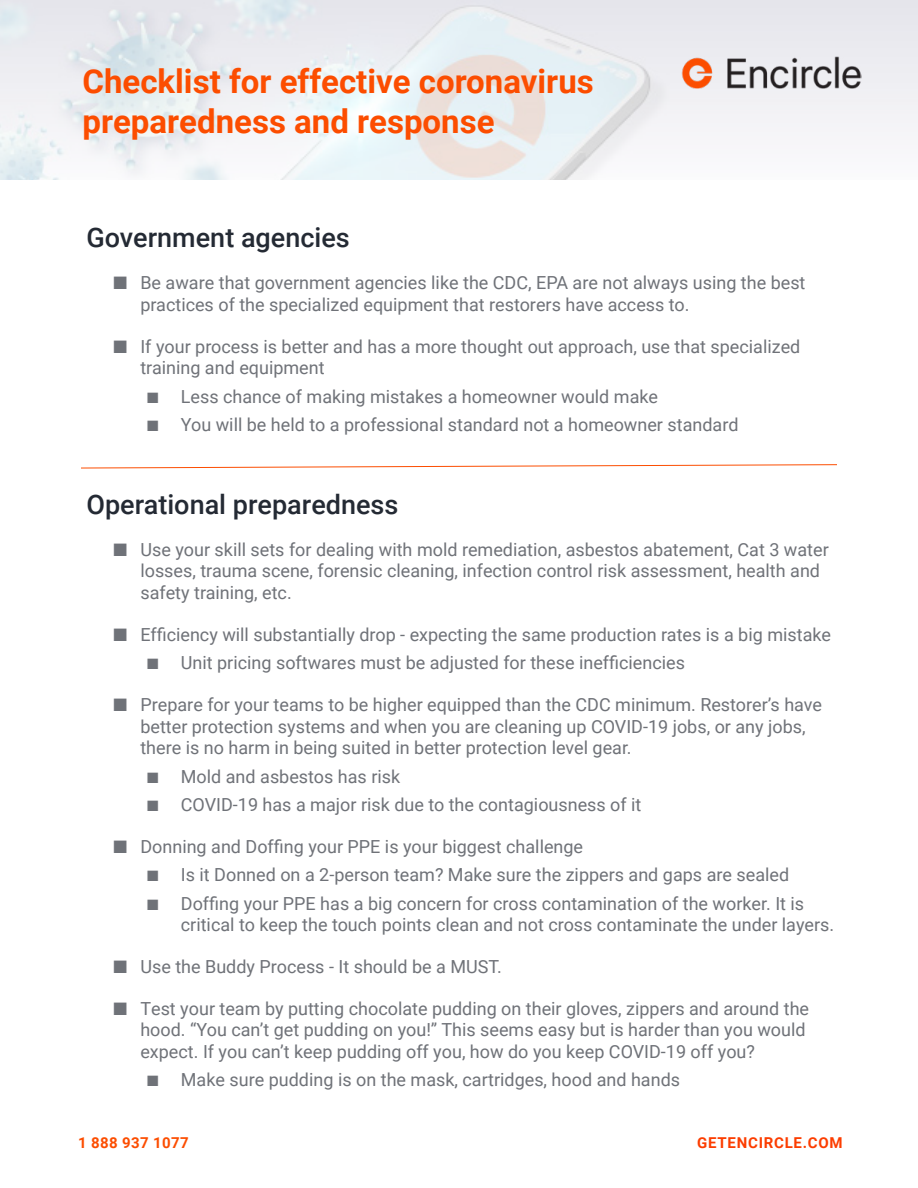
<style>
.page{position:relative;width:918px;height:1188px;background:#fff}
.page>*{position:absolute;margin:0;border:0;box-sizing:border-box;transform-origin:0 0}
.t1{font:700 33px/39.6px "Roboto";color:#fc4d00}
.t2{font:500 27px "Roboto";color:#242a34}
.t3{font:18px/21.6px "Roboto";color:#6f7278}
.t4{font:700 15px "Roboto";letter-spacing:.05em;color:#fc3d00}
.t5{font:700 15px "Roboto";letter-spacing:.025em;color:#fc4d00}
</style>
<div class="page">
<img style="left:0;top:0;width:918px;height:180px">
<img style="left:681px;top:56px;width:180px;height:32px">
<svg style="left:81px;top:464px;width:756px;height:5px"></svg>
<h1 class="t1" style="left:82px;top:60px;width:513px">Checklist for effective coronavirus preparedness and response</h1>
<h2 class="t2" style="left:86px;top:219px;width:265px">Government agencies</h2>
<p class="t3" style="left:140px;top:271px;width:667px;text-indent:-27px">■ Be aware that government agencies like the CDC, EPA are not always using the best practices of the specialized equipment that restorers have access to.</p>
<p class="t3" style="left:140px;top:335px;width:662px;text-indent:-27px">■ If your process is better and has a more thought out approach, use that specialized training and equipment</p>
<p class="t3" style="left:147px;top:385px;width:512px">■ Less chance of making mistakes a homeowner would make</p>
<p class="t3" style="left:147px;top:413px;width:593px">■ You will be held to a professional standard not a homeowner standard</p>
<h2 class="t2" style="left:86px;top:485px;width:314px">Operational preparedness</h2>
<p class="t3" style="left:140px;top:538px;width:690px;text-indent:-27px">■ Use your skill sets for dealing with mold remediation, asbestos abatement, Cat 3 water losses, trauma scene, forensic cleaning, infection control risk assessment, health and safety training, etc.</p>
<p class="t3" style="left:113px;top:623px;width:719px">■ Efficiency will substantially drop - expecting the same production rates is a big mistake</p>
<p class="t3" style="left:147px;top:651px;width:539px">■ Unit pricing softwares must be adjusted for these inefficiencies</p>
<p class="t3" style="left:140px;top:693px;width:683px;text-indent:-27px">■ Prepare for your teams to be higher equipped than the CDC minimum. Restorer’s have better protection systems and when you are cleaning up COVID-19 jobs, or any jobs, there is no harm in being suited in better protection level gear.</p>
<p class="t3" style="left:147px;top:765px;width:255px">■ Mold and asbestos has risk</p>
<p class="t3" style="left:147px;top:793px;width:496px">■ COVID-19 has a major risk due to the contagiousness of it</p>
<p class="t3" style="left:113px;top:835px;width:471px">■ Donning and Doffing your PPE is your biggest challenge</p>
<p class="t3" style="left:147px;top:863px;width:644px">■ Is it Donned on a 2-person team? Make sure the zippers and gaps are sealed</p>
<p class="t3" style="left:181px;top:892px;width:655px;text-indent:-34px">■ Doffing your PPE has a big concern for cross contamination of the worker. It is critical to keep the touch points clean and not cross contaminate the under layers.</p>
<p class="t3" style="left:113px;top:955px;width:390px">■ Use the Buddy Process - It should be a MUST.</p>
<p class="t3" style="left:140px;top:997px;width:670px;text-indent:-27px">■ Test your team by putting chocolate pudding on their gloves, zippers and around the hood. “You can’t get pudding on you!” This seems easy but is harder than you would expect. If you can’t keep pudding off you, how do you keep COVID-19 off you?</p>
<p class="t3" style="left:147px;top:1069px;width:534px">■ Make sure pudding is on the mask, cartridges, hood and hands</p>
<p class="t5" style="left:78px;top:1132px;width:112px">1 888 937 1077</p>
<p class="t4" style="left:697px;top:1132px;width:147px">GETENCIRCLE.COM</p>
</div>
